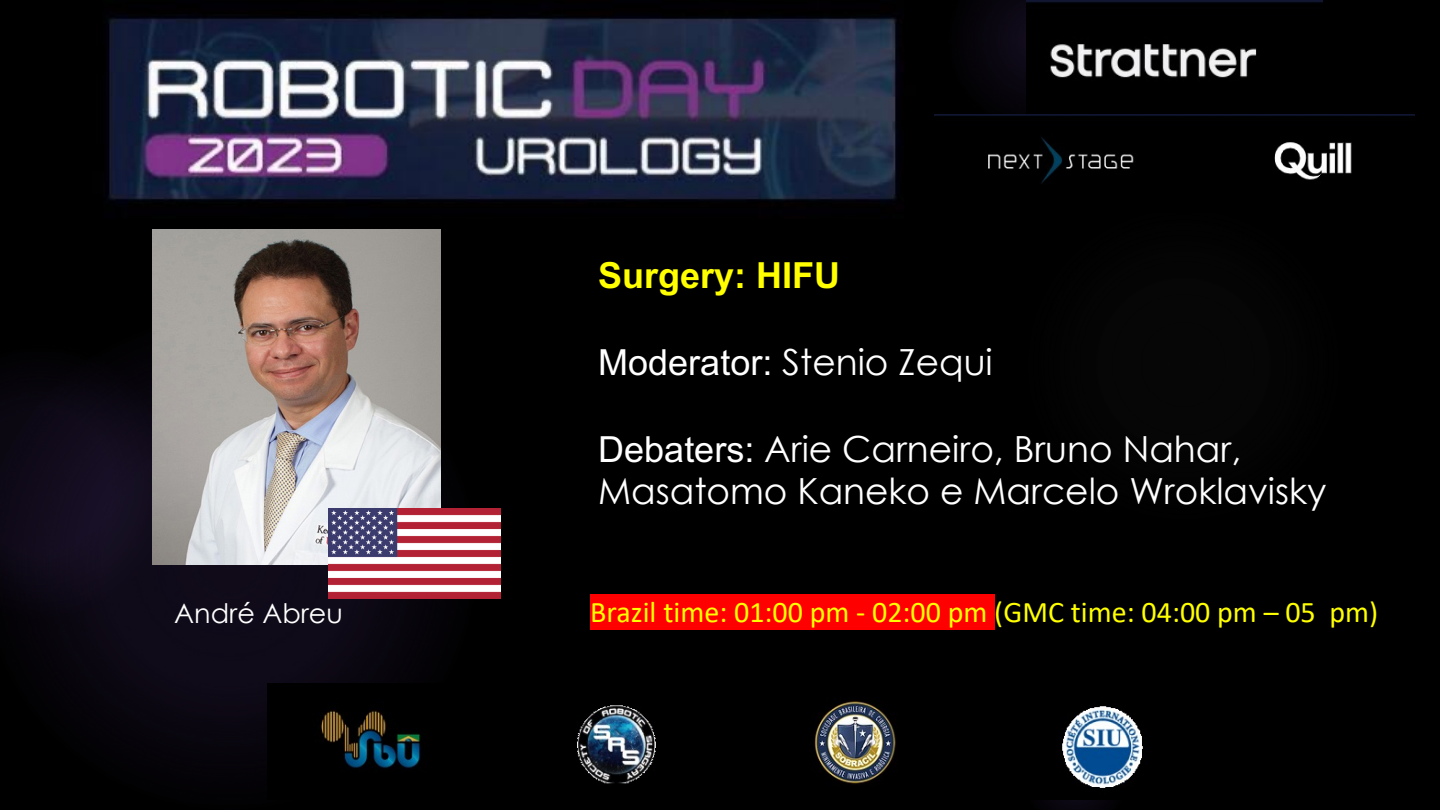
<style>
.page{position:relative;width:1440px;height:810px;background:#000}
.page>*{position:absolute;margin:0;border:0;box-sizing:border-box;transform-origin:0 0}
.t1{font:36px/42.2px "Century Gothic";color:#fff}
.t2{font:700 36px "Arial";color:#ff0}
.t3{font:30px "Calibri";color:#ff0}
.t4{font:27px "Century Gothic";color:#fff}
.s1{font-family:"Arial"}
</style>
<div class="page">
<img style="left:0;top:315px;width:477px;height:495px">
<img style="left:0;top:342px;width:180px;height:279px">
<div style="left:1017px;top:213px;width:333px;height:318px;background:#020202"></div>
<img style="left:945px;top:0;width:189px;height:114px">
<img style="left:1017px;top:799px;width:117px;height:11px">
<div style="left:590px;top:594px;width:266px;height:36px;background:#f00"></div>
<div style="left:856px;top:594px;width:9px;height:36px;background:#f00"></div>
<div style="left:865px;top:594px;width:7px;height:36px;background:#f00"></div>
<div style="left:872px;top:594px;width:122px;height:36px;background:#f00"></div>
<img style="left:80px;top:0;width:840px;height:225px">
<img style="left:267px;top:684px;width:918px;height:115px">
<img style="left:1026px;top:1px;width:297px;height:113px">
<img style="left:935px;top:114px;width:479px;height:99px">
<img style="left:152px;top:229px;width:288px;height:336px">
<img style="left:329px;top:508px;width:171px;height:90px">
<p class="t4" style="left:174px;top:596px;width:170px">André Abreu</p>
<p class="t2" style="left:598px;top:256px;width:243px">Surgery: HIFU</p>
<p class="t1" style="left:598px;top:340px;width:396px"><span class="s1">Moderator:</span> Stenio Zequi</p>
<p class="t1" style="left:598px;top:427px;width:730px"><span class="s1">Debaters:</span> Arie Carneiro, Bruno Nahar,<br>Masatomo Kaneko e Marcelo Wroklavisky</p>
<p class="t3" style="left:590px;top:594px;width:789px">Brazil time: 01:00 pm - 02:00 pm (GMC time: 04:00 pm – 05 pm)</p>
</div>
